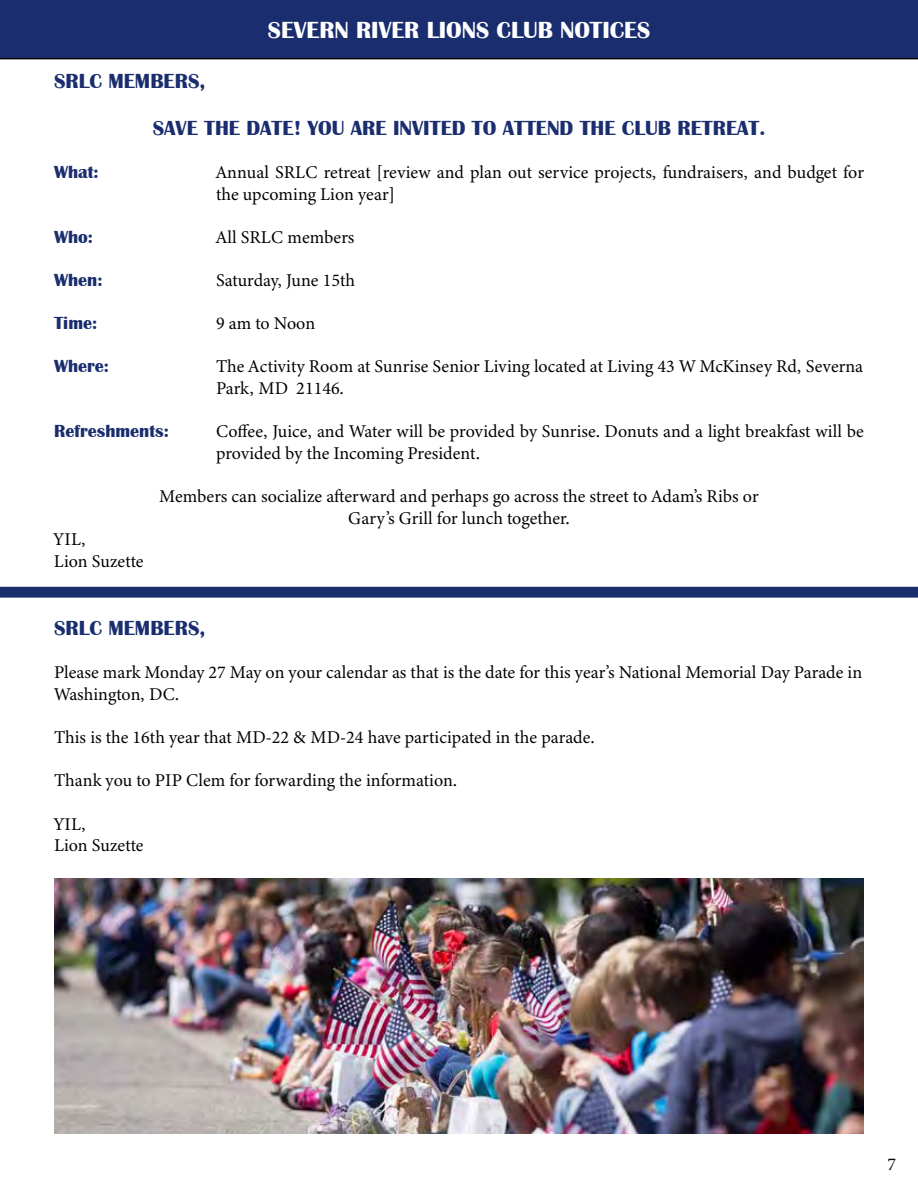
<style>
.page{position:relative;width:918px;height:1188px;background:#fff}
.page>*{position:absolute;margin:0;border:0;box-sizing:border-box;transform-origin:0 0}
.t1{font:700 24px "Britannic";color:#fff}
.t2{font:700 21px "Britannic";color:#1a2d6f}
.t3{font:18px/21.6px "Minion Variable Concept";color:#000}
.t4{font:700 18px "Britannic";color:#1a2d6f}
.t5{font:18px "Minion Pro";color:#000}
</style>
<div class="page">
<div style="left:0;top:0;width:918px;height:59px;background:#1a2d6f"></div>
<svg style="left:0;top:587px;width:918px;height:11px;background:#223474"></svg>
<img style="left:54px;top:878px;width:810px;height:256px">
<h1 class="t1" style="left:268px;top:16px;width:384px">SEVERN RIVER LIONS CLUB NOTICES</h1>
<p class="t2" style="left:54px;top:69px;width:153px">SRLC MEMBERS,</p>
<p class="t2" style="left:153px;top:116px;width:614px">SAVE THE DATE! YOU ARE INVITED TO ATTEND THE CLUB RETREAT.</p>
<p class="t4" style="left:54px;top:162px;width:46px">What:</p>
<p class="t3" style="left:216px;top:161px;width:650px">Annual SRLC retreat [review and plan out service projects, fundraisers, and budget for the upcoming Lion year]</p>
<p class="t4" style="left:54px;top:227px;width:41px">Who:</p>
<p class="t3" style="left:216px;top:226px;width:140px">All SRLC members</p>
<p class="t4" style="left:54px;top:270px;width:50px">When:</p>
<p class="t3" style="left:216px;top:269px;width:141px">Saturday, June 15th</p>
<p class="t4" style="left:54px;top:313px;width:45px">Time:</p>
<p class="t3" style="left:216px;top:312px;width:101px">9 am to Noon</p>
<p class="t4" style="left:54px;top:356px;width:57px">Where:</p>
<p class="t3" style="left:216px;top:356px;width:649px">The Activity Room at Sunrise Senior Living located at Living 43 W McKinsey Rd, Severna<br>Park, MD 21146.</p>
<p class="t4" style="left:54px;top:421px;width:116px">Refreshments:</p>
<p class="t3" style="left:216px;top:420px;width:650px">Coffee, Juice, and Water will be provided by Sunrise. Donuts and a light breakfast will be provided by the Incoming President.</p>
<p class="t3" style="left:159px;top:485px;width:601px;text-align:center">Members can socialize afterward and perhaps go across the street to Adam’s Ribs or<br>Gary’s Grill for lunch together.</p>
<p class="t3" style="left:54px;top:528px;width:91px">YIL,<br>Lion Suzette</p>
<p class="t2" style="left:54px;top:616px;width:153px">SRLC MEMBERS,</p>
<p class="t3" style="left:54px;top:662px;width:810px">Please mark Monday 27 May on your calendar as that is the date for this year’s National Memorial Day Parade in<br>Washington, DC.</p>
<p class="t3" style="left:54px;top:726px;width:542px">This is the 16th year that MD-22 &amp; MD-24 have participated in the parade.</p>
<p class="t3" style="left:54px;top:770px;width:404px">Thank you to PIP Clem for forwarding the information.</p>
<p class="t3" style="left:54px;top:813px;width:91px">YIL,<br>Lion Suzette</p>
<p class="t5" style="left:887px;top:1152px;width:10px">7</p>
</div>
